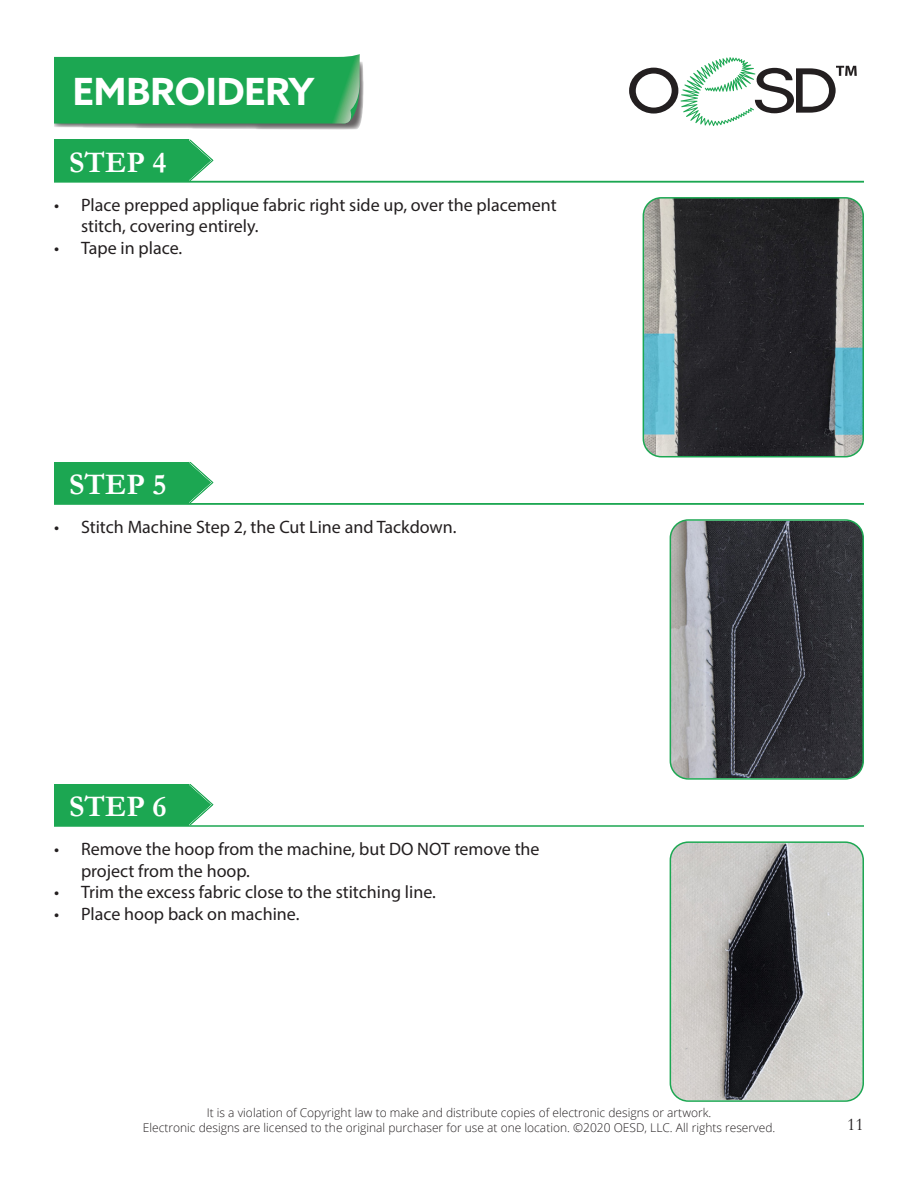
<style>
.page{position:relative;width:918px;height:1188px;background:#fff}
.page>*{position:absolute;margin:0;border:0;box-sizing:border-box;transform-origin:0 0}
.t1{font:700 37.5px "Azo Sans";color:#fff}
.t2{font:700 30px "Garamond";color:#fff}
.t3{font:18px/21.6px "Myriad Pro";color:#231f20}
.t4{font:18px "Garamond";color:#231f20}
.t5{font:300 12px "Open Sans";color:#231f20}
</style>
<div class="page">
<svg style="left:629px;top:57px;width:228px;height:69px"></svg>
<hr style="left:54px;top:825px;width:810px;height:2px;background:#1ca752">
<div style="left:54px;top:784px;width:134px;height:41px;background:#1ca752"></div>
<svg style="left:188px;top:784px;width:25px;height:41px"></svg>
<div style="left:54px;top:462px;width:134px;height:41px;background:#1ca752"></div>
<svg style="left:188px;top:462px;width:25px;height:41px"></svg>
<hr style="left:54px;top:503px;width:810px;height:2px;background:#1ca752">
<div style="left:54px;top:140px;width:134px;height:41px;background:#1ca752"></div>
<svg style="left:188px;top:140px;width:25px;height:41px"></svg>
<hr style="left:54px;top:181px;width:810px;height:1px;background:#1ca752">
<svg style="left:54px;top:54px;width:310px;height:76px"></svg>
<img style="left:670px;top:522px;width:191px;height:255px">
<div style="left:670px;top:519px;width:194px;height:261px;border:2px solid #1ca752;border-radius:18px"></div>
<img style="left:670px;top:844px;width:191px;height:256px">
<div style="left:670px;top:841px;width:194px;height:261px;border:2px solid #1ca752;border-radius:18px"></div>
<img style="left:643px;top:198px;width:220px;height:259px">
<div style="left:643px;top:197px;width:221px;height:260px;border:2px solid #1ca752;border-radius:18px"></div>
<p class="t1" style="left:73px;top:67px;width:243px">EMBROIDERY</p>
<p class="t2" style="left:69px;top:142px;width:99px">STEP 4</p>
<p class="t2" style="left:152px;top:142px;width:22px">X</p>
<p class="t3" style="left:81px;top:193px;width:477px;text-indent:-27px">• Place prepped applique fabric right side up, over the placement stitch, covering entirely.</p>
<p class="t3" style="left:54px;top:237px;width:130px">• Tape in place.</p>
<p class="t2" style="left:69px;top:464px;width:99px">STEP 5</p>
<p class="t2" style="left:152px;top:464px;width:22px">X</p>
<p class="t3" style="left:54px;top:516px;width:404px">• Stitch Machine Step 2, the Cut Line and Tackdown.</p>
<p class="t2" style="left:69px;top:786px;width:99px">STEP 6</p>
<p class="t2" style="left:152px;top:786px;width:22px">X</p>
<p class="t3" style="left:81px;top:838px;width:460px;text-indent:-27px">• Remove the hoop from the machine, but DO NOT remove the project from the hoop.</p>
<p class="t3" style="left:54px;top:881px;width:383px">• Trim the excess fabric close to the stitching line.</p>
<p class="t3" style="left:54px;top:903px;width:247px">• Place hoop back on machine.</p>
<p class="t5" style="left:207px;top:1105px;width:506px">It is a violation of Copyright law to make and distribute copies of electronic designs or artwork.</p>
<p class="t5" style="left:143px;top:1119px;width:634px">Electronic designs are licensed to the original purchaser for use at one location. ©2020 OESD, LLC. All rights reserved.</p>
<p class="t4" style="left:847px;top:1112px;width:18px">11</p>
</div>
